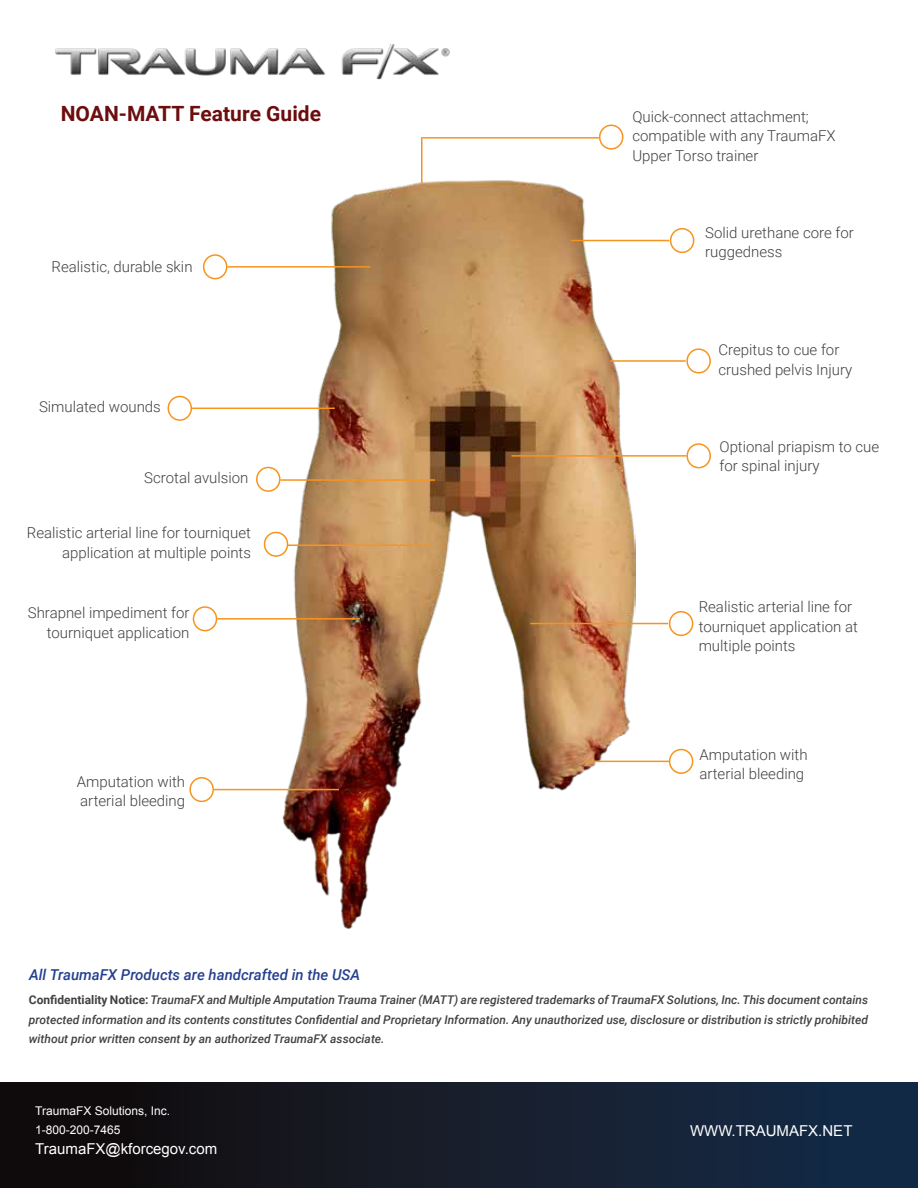
<style>
.page{position:relative;width:918px;height:1188px;background:#fff}
.page>*{position:absolute;margin:0;border:0;box-sizing:border-box;transform-origin:0 0}
.t1{font:700 21px "Roboto";color:#6c0d0e}
.t2{font:300 15px/19.5px "Roboto";color:#414042}
.t3{font:italic 500 15px "Roboto";color:#25408f}
.t4{font:15px "Arial";color:#fff}
.t5{font:italic 500 12px/19.5px "Roboto";color:#414042;text-align:justify}
.t6{font:12px/19.5px "Arial";color:#fff}
.s1{font-weight:700;font-style:normal}
</style>
<div class="page">
<div style="left:0;top:1082px;width:918px;height:106px;background:linear-gradient(to right,#120a09,#162d4a)"></div>
<img style="left:282px;top:180px;width:354px;height:749px">
<div style="left:193px;top:606px;width:24px;height:25px;border:2px solid #f7941e;border-radius:50%"></div>
<hr style="left:217px;top:618px;width:143px;height:2px;background:#f7941e">
<div style="left:189px;top:777px;width:25px;height:25px;border:2px solid #f7941e;border-radius:50%"></div>
<hr style="left:214px;top:789px;width:125px;height:1px;background:#f7941e">
<div style="left:686px;top:348px;width:25px;height:26px;border:2px solid #f7941e;border-radius:50%"></div>
<div style="left:264px;top:532px;width:24px;height:25px;border:2px solid #f7941e;border-radius:50%"></div>
<div style="left:256px;top:467px;width:25px;height:25px;border:2px solid #f7941e;border-radius:50%"></div>
<div style="left:686px;top:443px;width:25px;height:25px;border:2px solid #f7941e;border-radius:50%"></div>
<img style="left:55px;top:44px;width:395px;height:36px">
<div style="left:669px;top:749px;width:24px;height:25px;border:2px solid #f7941e;border-radius:50%"></div>
<hr style="left:584px;top:761px;width:85px;height:1px;background:#f7941e">
<hr style="left:287px;top:545px;width:144px;height:1px;background:#f7941e">
<hr style="left:281px;top:479px;width:154px;height:2px;background:#f7941e">
<hr style="left:511px;top:455px;width:175px;height:2px;background:#f7941e">
<hr style="left:610px;top:360px;width:76px;height:2px;background:#f7941e">
<div style="left:203px;top:254px;width:24px;height:25px;border:2px solid #f7941e;border-radius:50%"></div>
<hr style="left:227px;top:266px;width:143px;height:2px;background:#f7941e">
<div style="left:670px;top:228px;width:24px;height:25px;border:2px solid #f7941e;border-radius:50%"></div>
<hr style="left:571px;top:240px;width:98px;height:1px;background:#f7941e">
<div style="left:669px;top:611px;width:24px;height:25px;border:2px solid #f7941e;border-radius:50%"></div>
<hr style="left:530px;top:623px;width:138px;height:1px;background:#f7941e">
<div style="left:168px;top:396px;width:24px;height:25px;border:2px solid #f7941e;border-radius:50%"></div>
<hr style="left:192px;top:408px;width:143px;height:1px;background:#f7941e">
<div style="left:599px;top:125px;width:24px;height:25px;border:2px solid #f7941e;border-radius:50%"></div>
<hr style="left:423px;top:137px;width:176px;height:2px;background:#f7941e">
<hr style="left:421px;top:137px;width:2px;height:46px;background:#f7941e">
<h1 class="t1" style="left:61px;top:98px;width:262px">NOAN-MATT Feature Guide</h1>
<p class="t2" style="left:52px;top:256px;width:143px">Realistic, durable skin</p>
<p class="t2" style="left:39px;top:397px;width:123px">Simulated wounds</p>
<p class="t2" style="left:144px;top:467px;width:106px">Scrotal avulsion</p>
<p class="t2" style="left:27px;top:522px;width:226px;text-align:right">Realistic arterial line for tourniquet application at multiple points</p>
<p class="t2" style="left:28px;top:603px;width:163px;text-align:right">Shrapnel impediment for tourniquet application</p>
<p class="t2" style="left:77px;top:771px;width:110px">Amputation with arterial bleeding</p>
<p class="t3" style="left:29px;top:964px;width:333px">All TraumaFX Products are handcrafted in the USA</p>
<p class="t2" style="left:632px;top:106px;width:205px">Quick-connect attachment; compatible with any TraumaFX<br>Upper Torso trainer</p>
<p class="t2" style="left:705px;top:222px;width:150px">Solid urethane core for ruggedness</p>
<p class="t2" style="left:718px;top:339px;width:135px">Crepitus to cue for crushed pelvis Injury</p>
<p class="t2" style="left:720px;top:436px;width:161px">Optional priapism to cue for spinal injury</p>
<p class="t2" style="left:699px;top:597px;width:161px">Realistic arterial line for tourniquet application at multiple points</p>
<p class="t2" style="left:699px;top:744px;width:110px">Amputation with arterial bleeding</p>
<p class="t5" style="left:29px;top:990px;width:841px"><span class="s1">Confidentiality Notice:</span> TraumaFX and Multiple Amputation Trauma Trainer (MATT) are registered trademarks of TraumaFX Solutions, Inc. This document contains protected information and its contents constitutes Confidential and Proprietary Information. Any unauthorized use, disclosure or distribution is strictly prohibited without prior written consent by an authorized TraumaFX associate.</p>
<p class="t6" style="left:35px;top:1101px;width:136px">TraumaFX Solutions, Inc.<br>1-800-200-7465</p>
<p class="t4" style="left:35px;top:1139px;width:183px">TraumaFX@kforcegov.com</p>
<p class="t4" style="left:690px;top:1121px;width:164px">WWW.TRAUMAFX.NET</p>
</div>
